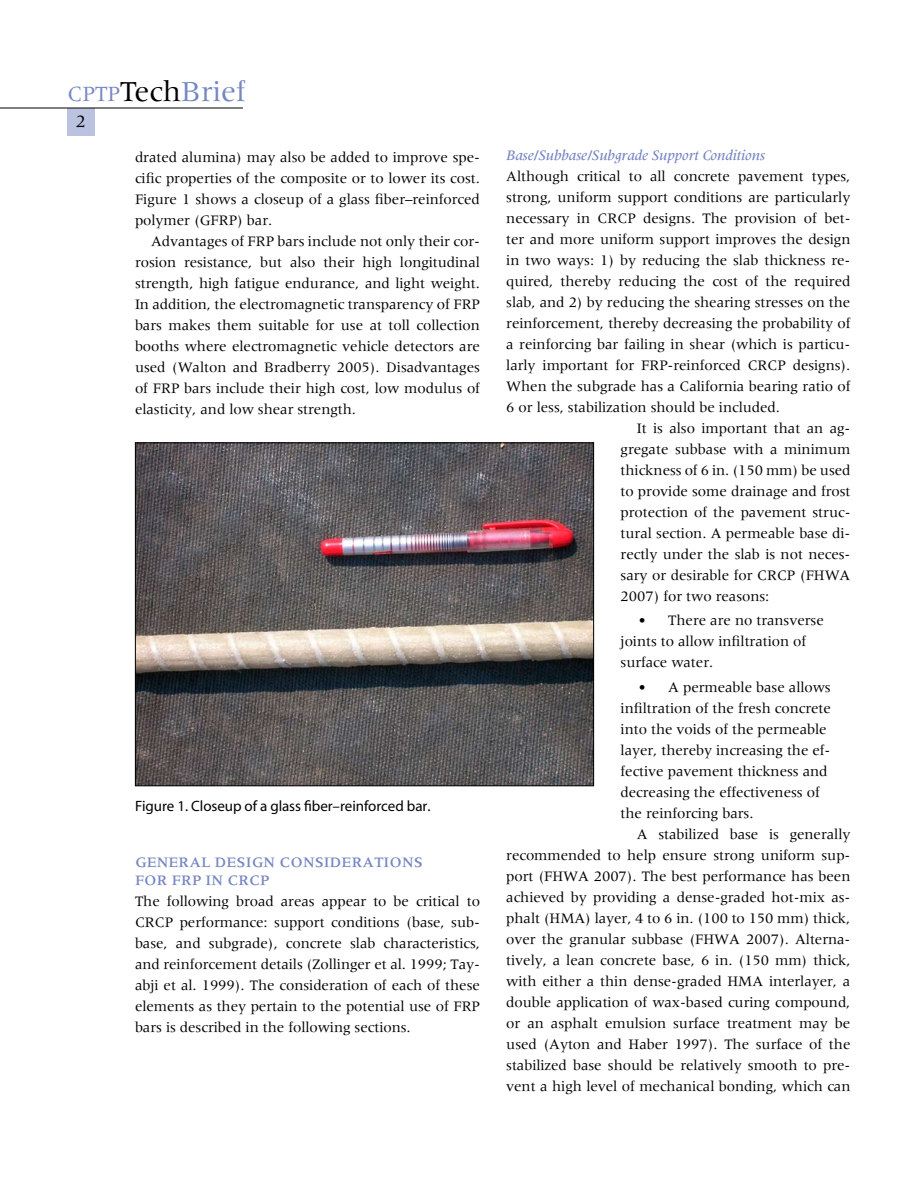
<style>
.page{position:relative;width:918px;height:1188px;background:#fff}
.page>*{position:absolute;margin:0;border:0;box-sizing:border-box;transform-origin:0 0}
.t1{font:30px "Meridien LT";color:#7686c2}
.t2{font:18px "Meridien LT";color:#000}
.t3{font:15px/21px "Meridien LT";letter-spacing:-.005em;color:#000;text-align:justify}
.t4{font:15px "Myriad";letter-spacing:-.005em;color:#000}
.t5{font:500 15px/18px "Meridien LT";letter-spacing:.005em;color:#7686c2}
.t6{font:italic 500 15px "Meridien LT";letter-spacing:-.005em;color:#7686c2}
.s1{font-size:22.5px}
.s2{color:#000}
</style>
<div class="page">
<div style="left:68px;top:108px;width:27px;height:27px;background:#bac2e0"></div>
<hr style="left:0;top:108px;width:243px;height:1px;background:#000">
<img style="left:137px;top:444px;width:455px;height:340px">
<div style="left:135px;top:442px;width:459px;height:344px;border:1px solid #000"></div>
<h1 class="t1" style="left:68px;top:75px;width:180px"><span class="s1">CPTP</span><span class="s2">Tech</span>Brief</h1>
<p class="t2" style="left:76px;top:112px;width:12px">2</p>
<p class="t3" style="left:135px;top:147px;width:346px">drated alumina) may also be added to improve spe&shy;cific properties of the composite or to lower its cost.<br>Figure 1 shows a closeup of a glass fiber–reinforced polymer (GFRP) bar.</p>
<p class="t3" style="left:135px;top:231px;width:347px;text-indent:16px">Advantages of FRP bars include not only their cor&shy;rosion resistance, but also their high longitudinal strength, high fatigue endurance, and light weight.<br>In addition, the electromagnetic transparency of FRP bars makes them suitable for use at toll collection booths where electromagnetic vehicle detectors are used (Walton and Bradberry 2005). Disadvantages of FRP bars include their high cost, low modulus of elasticity, and low shear strength.</p>
<p class="t4" style="left:135px;top:799px;width:297px">Figure 1. Closeup of a glass fiber–reinforced bar.</p>
<p class="t5" style="left:135px;top:854px;width:290px">GENERAL DE SIGN CONSIDERATIONS<br>FOR FRP IN CRCP</p>
<p class="t3" style="left:135px;top:891px;width:347px">The following broad areas appear to be critical to CRCP performance: support conditions (base, sub&shy;base, and subgrade), concrete slab characteristics, and reinforcement details (Zollinger et al. 1999; Tay&shy;abji et al. 1999). The consideration of each of these elements as they pertain to the potential use of FRP bars is described in the following sections.</p>
<p class="t6" style="left:506px;top:147px;width:260px">Base/Subbase/Subgrade Support Conditions</p>
<p class="t3" style="left:506px;top:166px;width:346px">Although critical to all concrete pavement types,</p>
<p class="t3" style="left:506px;top:187px;width:346px">strong, uniform support conditions are particularly</p>
<p class="t3" style="left:506px;top:208px;width:346px">necessary in CRCP designs. The provision of bet-</p>
<p class="t3" style="left:506px;top:229px;width:346px">ter and more uniform support improves the design</p>
<p class="t3" style="left:506px;top:250px;width:346px">in two ways: 1) by reducing the slab thickness re-</p>
<p class="t3" style="left:506px;top:271px;width:346px">quired, thereby reducing the cost of the required</p>
<p class="t3" style="left:506px;top:292px;width:346px">slab, and 2) by reducing the shearing stresses on the</p>
<p class="t3" style="left:506px;top:313px;width:346px">reinforcement, thereby decreasing the probability of</p>
<p class="t3" style="left:506px;top:334px;width:346px">a reinforcing bar failing in shear (which is particu-</p>
<p class="t3" style="left:506px;top:355px;width:346px">larly important for FRP-reinforced CRCP designs).</p>
<p class="t3" style="left:506px;top:376px;width:346px">When the subgrade has a California bearing ratio of</p>
<p class="t3" style="left:506px;top:397px;width:275px">6 or less, stabilization should be included.</p>
<p class="t3" style="left:637px;top:418px;width:215px">It is also important that an ag-</p>
<p class="t3" style="left:621px;top:439px;width:231px">gregate subbase with a minimum</p>
<p class="t3" style="left:621px;top:460px;width:231px">thickness of 6 in. (150 mm) be used</p>
<p class="t3" style="left:621px;top:481px;width:231px">to provide some drainage and frost</p>
<p class="t3" style="left:621px;top:502px;width:231px">protection of the pavement struc-</p>
<p class="t3" style="left:621px;top:523px;width:231px">tural section. A permeable base di-</p>
<p class="t3" style="left:621px;top:544px;width:231px">rectly under the slab is not neces-</p>
<p class="t3" style="left:621px;top:565px;width:231px">sary or desirable for CRCP (FHWA</p>
<p class="t3" style="left:621px;top:586px;width:150px">2007) for two reasons:</p>
<p class="t3" style="left:621px;top:610px;width:205px;text-align:left;text-indent:18px">• There are no transverse joints to allow infiltration of surface water.</p>
<p class="t3" style="left:621px;top:676px;width:212px;text-align:left;text-indent:18px">• A permeable base allows infiltration of the fresh concrete into the voids of the permeable layer, thereby increasing the ef&shy;fective pavement thickness and decreasing the effectiveness of the reinforcing bars.</p>
<p class="t3" style="left:506px;top:823px;width:346px;text-indent:131px">A stabilized base is generally recommended to help ensure strong uniform sup&shy;port (FHWA 2007). The best performance has been achieved by providing a dense-graded hot-mix as&shy;phalt (HMA) layer, 4 to 6 in. (100 to 150 mm) thick, over the granular subbase (FHWA 2007). Alterna&shy;tively, a lean concrete base, 6 in. (150 mm) thick, with either a thin dense-graded HMA interlayer, a double application of wax-based curing compound, or an asphalt emulsion surface treatment may be used (Ayton and Haber 1997). The surface of the stabilized base should be relatively smooth to pre&shy;vent a high level of mechanical bonding, which can</p>
</div>
